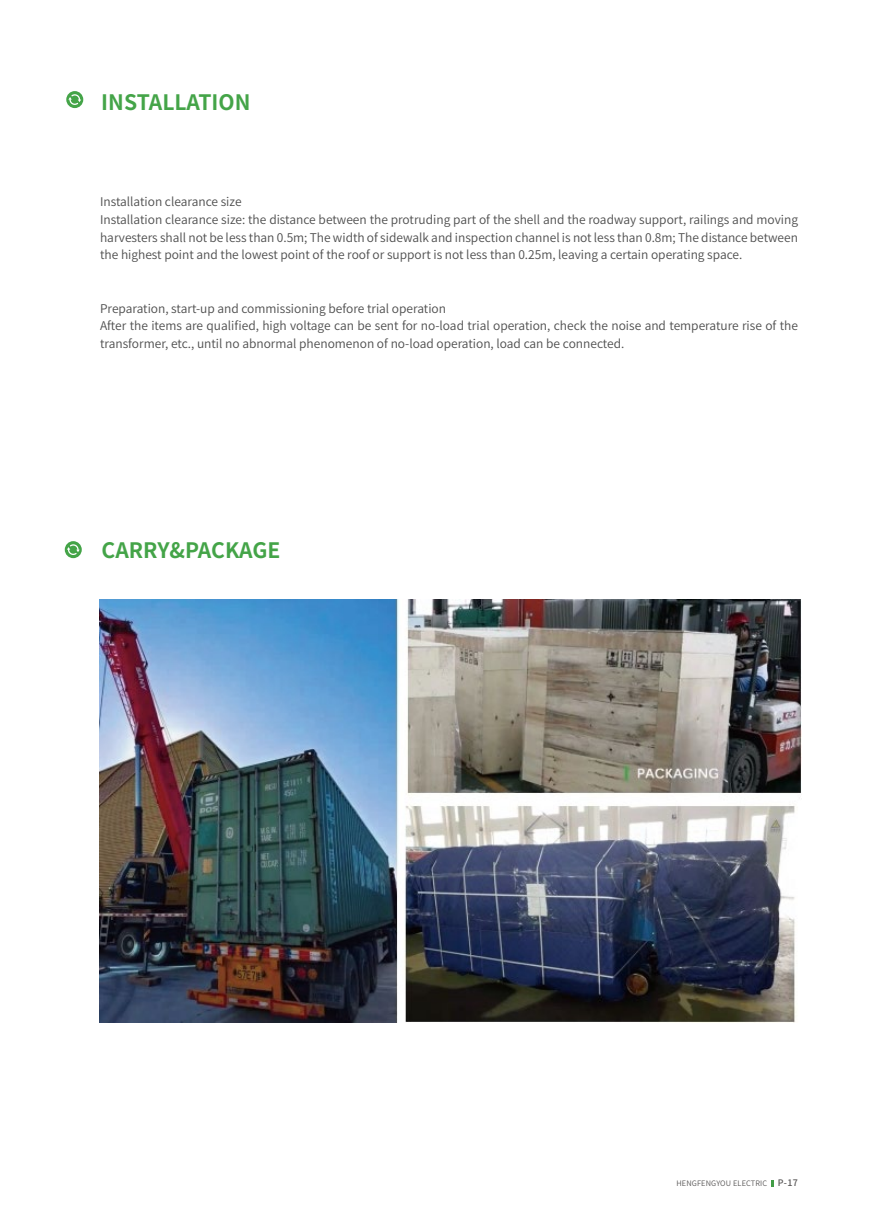
<style>
.page{position:relative;width:893px;height:1212px;background:#fff}
.page>*{position:absolute;margin:0;border:0;box-sizing:border-box;transform-origin:0 0}
.t1{font:700 21.3px "Source Han Sans CN";color:#44a448}
.t2{font:12px/17.7px "Source Han Sans CN";color:#4d4d4d}
.t3{font:7.5px "Source Han Sans CN";letter-spacing:.02em;color:#595757}
.s1{font-weight:500;font-size:9px}
</style>
<div class="page">
<img style="left:99px;top:600px;width:702px;height:423px">
<svg style="left:66px;top:91px;width:17px;height:17px"></svg>
<svg style="left:68px;top:94px;width:13px;height:11px"></svg>
<div style="left:65px;top:541px;width:17px;height:17px;background:#44a448;border-radius:50%"></div>
<svg style="left:67px;top:544px;width:13px;height:11px"></svg>
<svg style="left:771px;top:1180px;width:3px;height:6px"></svg>
<h1 class="t1" style="left:101px;top:90px;width:151px">INSTALLATION</h1>
<p class="t2" style="left:100px;top:193px;width:699px">Installation clearance size<br>Installation clearance size: the distance between the protruding part of the shell and the roadway support, railings and moving harvesters shall not be less than 0.5m; The width of sidewalk and inspection channel is not less than 0.8m; The distance between the highest point and the lowest point of the roof or support is not less than 0.25m, leaving a certain operating space.</p>
<p class="t2" style="left:100px;top:300px;width:699px">Preparation, start-up and commissioning before trial operation<br>After the items are qualified, high voltage can be sent for no-load trial operation, check the noise and temperature rise of the transformer, etc., until no abnormal phenomenon of no-load operation, load can be connected.</p>
<h1 class="t1" style="left:102px;top:538px;width:180px">CARRY&amp;PACKAGE</h1>
<p class="t3" style="left:676px;top:1179px;width:123px">HENGFENGYOU ELECTRIC <span class="s1">P-17</span></p>
</div>
